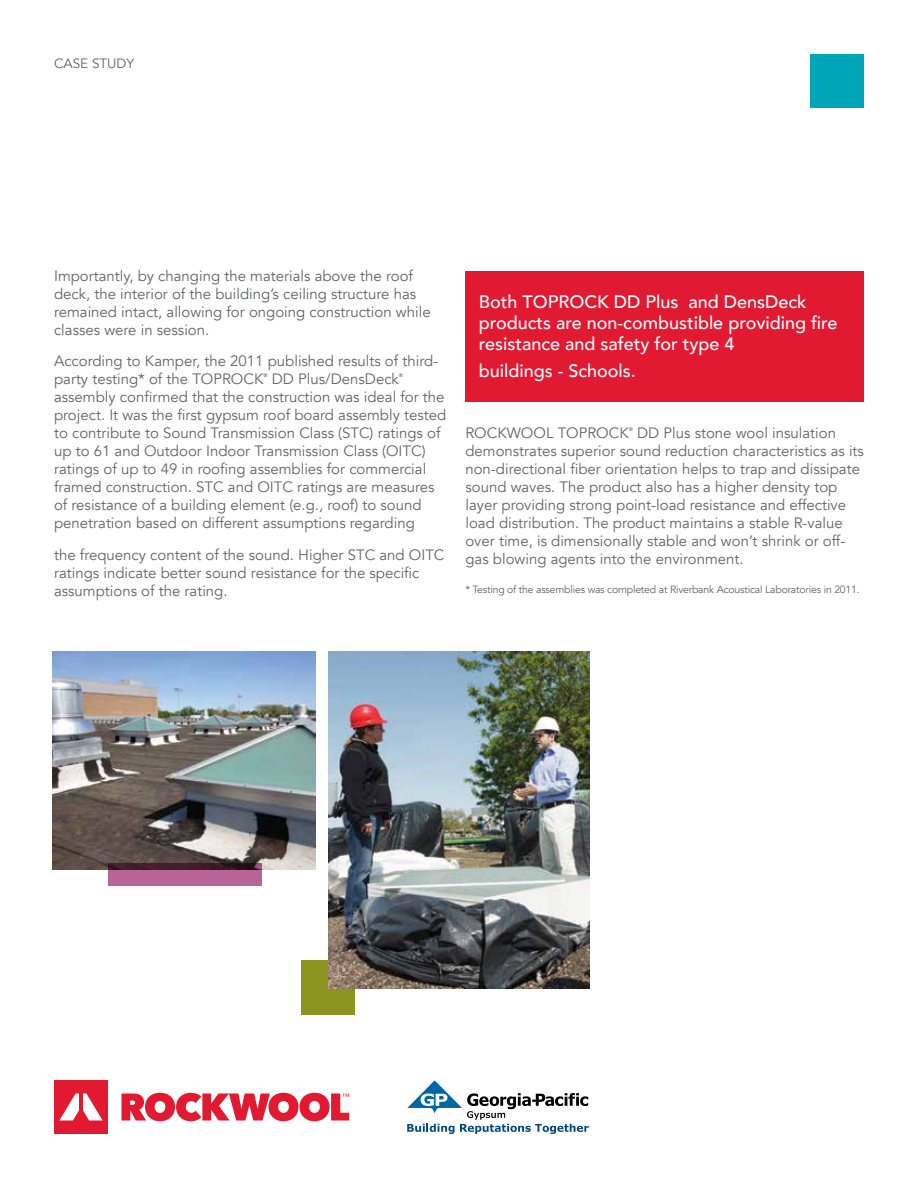
<style>
.page{position:relative;width:918px;height:1188px;background:#fff}
.page>*{position:absolute;margin:0;border:0;box-sizing:border-box;transform-origin:0 0}
.t1{font:500 18px/21px "Avenir";color:#fff}
.t2{font:15px/18px "Avenir";color:#636466}
.t3{font:13.5px "Avenir";color:#636466}
.t4{font:10.5px "Avenir";letter-spacing:-.02em;color:#636466}
.t5{font:500 5.25px "Avenir";color:#636466}
</style>
<div class="page">
<div style="left:301px;top:961px;width:54px;height:54px;background:#8a941e"></div>
<div style="left:810px;top:54px;width:54px;height:54px;background:#00a5b8"></div>
<div style="left:465px;top:271px;width:399px;height:131px;background:#e11931"></div>
<img style="left:328px;top:651px;width:262px;height:337px">
<img style="left:52px;top:651px;width:263px;height:219px">
<svg style="left:108px;top:863px;width:154px;height:23px;fill:#b86497"></svg>
<svg style="left:407px;top:1080px;width:183px;height:54px"></svg>
<svg style="left:54px;top:1080px;width:54px;height:54px"></svg>
<svg style="left:122px;top:1093px;width:227px;height:28px"></svg>
<p class="t3" style="left:54px;top:55px;width:82px">CASE STUDY</p>
<p class="t2" style="left:54px;top:267px;width:378px">Importantly, by changing the materials above the roof deck, the interior of the building’s ceiling structure has remained intact, allowing for ongoing construction while classes were in session.</p>
<p class="t2" style="left:54px;top:352px;width:386px">According to Kamper, the 2011 published results of third&shy;party testing* of the TOPROCK</p>
<p class="t5" style="left:263px;top:371px;width:6px">®</p>
<p class="t2" style="left:272px;top:370px;width:128px">DD Plus/DensDeck</p>
<p class="t5" style="left:399px;top:371px;width:6px">®</p>
<p class="t2" style="left:54px;top:388px;width:394px">assembly confirmed that the construction was ideal for the project. It was the first gypsum roof board assembly tested to contribute to Sound Transmission Class (STC) ratings of up to 61 and Outdoor Indoor Transmission Class (OITC) ratings of up to 49 in roofing assemblies for commercial framed construction. STC and OITC ratings are measures of resistance of a building element (e.g., roof) to sound penetration based on different assumptions regarding</p>
<p class="t2" style="left:54px;top:546px;width:392px">the frequency content of the sound. Higher STC and OITC ratings indicate better sound resistance for the specific assumptions of the rating.</p>
<p class="t1" style="left:479px;top:290px;width:360px">Both TOPROCK DD Plus and DensDeck products are non-combustible providing fire resistance and safety for type 4</p>
<p class="t1" style="left:479px;top:359px;width:159px">buildings - Schools.</p>
<p class="t2" style="left:465px;top:424px;width:400px;text-indent:172px">DD Plus stone wool insulation demonstrates superior sound reduction characteristics as its non-directional fiber orientation helps to trap and dissipate sound waves. The product also has a higher density top layer providing strong point-load resistance and effective load distribution. The product maintains a stable R-value over time, is dimensionally stable and won’t shrink or off&shy;gas blowing agents into the environment.</p>
<p class="t4" style="left:465px;top:583px;width:396px">* Testing of the assemblies was completed at Riverbank Acoustical Laboratories in 2011.</p>
<p class="t2" style="left:465px;top:424px;width:165px">ROCKWOOL TOPROCK</p>
<p class="t5" style="left:629px;top:425px;width:6px">®</p>
</div>
